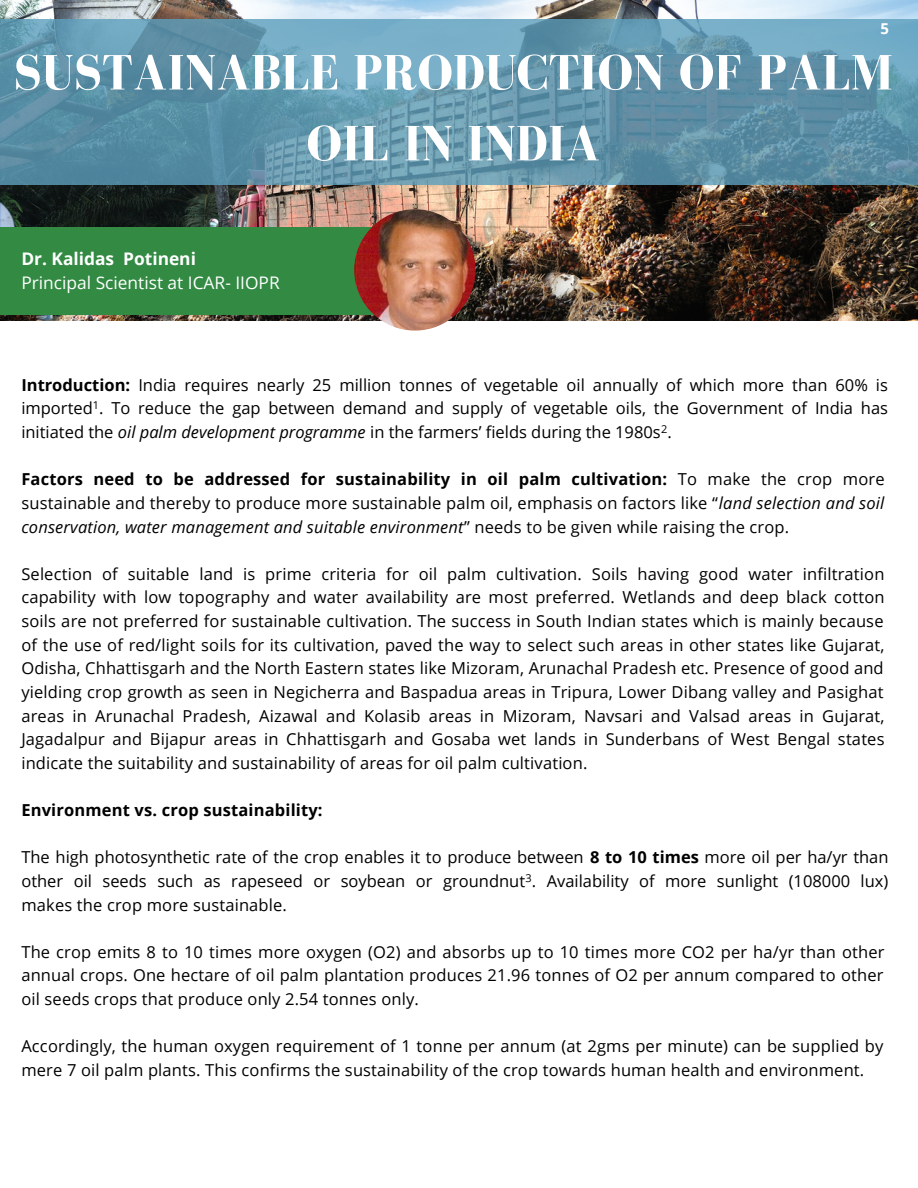
<style>
.page{position:relative;width:918px;height:1188px;background:#fff}
.page>*{position:absolute;margin:0;border:0;box-sizing:border-box;transform-origin:0 0}
.t1{font:700 51px/70.9px "Bodoni FLF";color:#fff;text-align:center}
.t2{font:17.4px "Open Sans";color:#fff}
.t3{font:700 17.4px "Open Sans";color:#fff}
.t4{font:16.5px/23.7px "Open Sans";letter-spacing:.01em;color:#000;text-align:justify}
.t5{font:700 16.5px "Open Sans";letter-spacing:.01em;color:#000}
.t6{font:700 15px "Open Sans";color:#fff}
.s1{font-weight:700}
.s2{font-style:italic}
</style>
<div class="page">
<img style="left:1px;top:0;width:917px;height:320px">
<svg style="left:0;top:20px;width:918px;height:165px;background:#6296ad"></svg>
<div style="left:1px;top:227px;width:393px;height:88px;background:#328a43"></div>
<img style="left:354px;top:209px;width:122px;height:122px;border-radius:50%">
<p class="t6" style="left:881px;top:18px;width:10px">5</p>
<p class="t1" style="left:13px;top:37px;width:881px">SUSTAINABLE PRODUCTION OF PALM<br>OIL IN INDIA</p>
<p class="t3" style="left:21px;top:247px;width:176px">Dr. Kalidas Potineni</p>
<p class="t2" style="left:21px;top:270px;width:260px">Principal Scientist at ICAR- IIOPR</p>
<p class="t4" style="left:21px;top:373px;width:868px"><span class="s1">Introduction:</span> India requires nearly 25 million tonnes of vegetable oil annually of which more than 60% is imported<sup>1</sup>. To reduce the gap between demand and supply of vegetable oils, the Government of India has initiated the <span class="s2">oil palm development programme</span> in the farmers’ fields during the 1980s<sup>2</sup>.</p>
<p class="t4" style="left:21px;top:467px;width:865px"><span class="s1">Factors need to be addressed for sustainability in oil palm cultivation:</span> To make the crop more sustainable and thereby to produce more sustainable palm oil, emphasis on factors like “<span class="s2">land selection and soil conservation, water management and suitable environment</span>” needs to be given while raising the crop.</p>
<p class="t4" style="left:21px;top:562px;width:865px">Selection of suitable land is prime criteria for oil palm cultivation. Soils having good water infiltration capability with low topography and water availability are most preferred. Wetlands and deep black cotton soils are not preferred for sustainable cultivation. The success in South Indian states which is mainly because of the use of red/light soils for its cultivation, paved the way to select such areas in other states like Gujarat, Odisha, Chhattisgarh and the North Eastern states like Mizoram, Arunachal Pradesh etc. Presence of good and yielding crop growth as seen in Negicherra and Baspadua areas in Tripura, Lower Dibang valley and Pasighat areas in Arunachal Pradesh, Aizawal and Kolasib areas in Mizoram, Navsari and Valsad areas in Gujarat, Jagadalpur and Bijapur areas in Chhattisgarh and Gosaba wet lands in Sunderbans of West Bengal states indicate the suitability and sustainability of areas for oil palm cultivation.</p>
<p class="t5" style="left:21px;top:799px;width:303px">Environment vs. crop sustainability:</p>
<p class="t4" style="left:21px;top:845px;width:869px">The high photosynthetic rate of the crop enables it to produce between <span class="s1">8 to 10 times</span> more oil per ha/yr than other oil seeds such as rapeseed or soybean or groundnut<sup>3</sup>. Availability of more sunlight (108000 lux) makes the crop more sustainable.</p>
<p class="t4" style="left:21px;top:940px;width:865px">The crop emits 8 to 10 times more oxygen (O2) and absorbs up to 10 times more CO2 per ha/yr than other annual crops. One hectare of oil palm plantation produces 21.96 tonnes of O2 per annum compared to other oil seeds crops that produce only 2.54 tonnes only.</p>
<p class="t4" style="left:21px;top:1034px;width:864px">Accordingly, the human oxygen requirement of 1 tonne per annum (at 2gms per minute) can be supplied by mere 7 oil palm plants. This confirms the sustainability of the crop towards human health and environment.</p>
</div>
